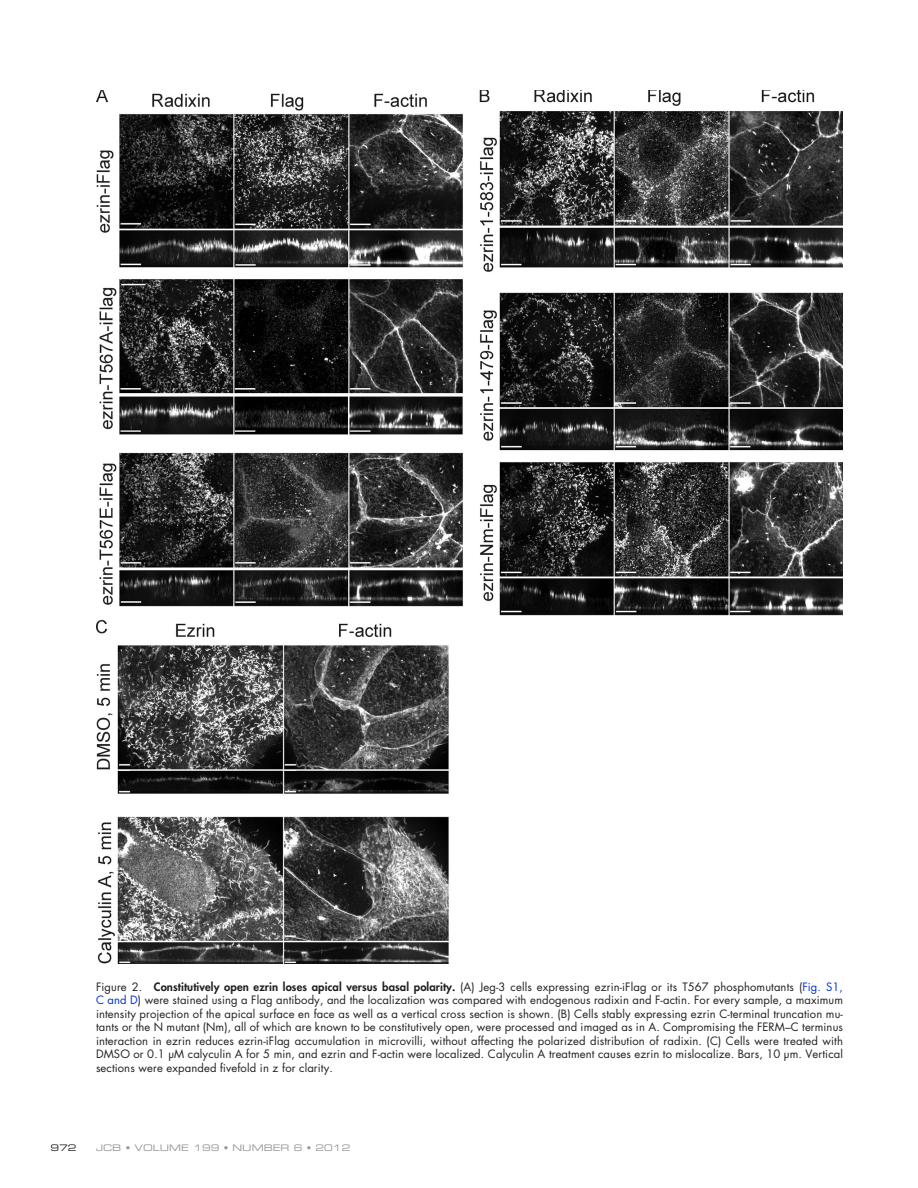
<style>
.page{position:relative;width:918px;height:1188px;background:#fff}
.page>*{position:absolute;margin:0;border:0;box-sizing:border-box;transform-origin:0 0}
.t1{font:11.25px/13.5px "Futura Std";letter-spacing:.01em;color:#231f20;text-align:justify}
.t2{font:9px "Eurostile LT Std Ex 2";color:#949698}
.t3{font:9px "Eurostile LT Std Ex 2";color:#231f20}
.s1{font-weight:800}
.s2{color:#0030d1}
</style>
<div class="page">
<img style="left:96px;top:90px;width:747px;height:873px">
<p class="t1" style="left:96px;top:980px;width:749px">Figure 2. <span class="s1">Constitutively open ezrin loses apical versus basal polarity.</span> (A) Jeg-3 cells expressing ezrin-iFlag or its T567 phosphomutants (<span class="s2">Fig. S1, C and D</span>) were stained using a Flag antibody, and the localization was compared with endogenous radixin and F-actin. For every sample, a maximum intensity projection of the apical surface en face as well as a vertical cross section is shown. (B) Cells stably expressing ezrin C-terminal truncation mu&shy;tants or the N mutant (Nm), all of which are known to be constitutively open, were processed and imaged as in A. Compromising the FERM–C terminus interaction in ezrin reduces ezrin-iFlag accumulation in microvilli, without affecting the polarized distribution of radixin. (C) Cells were treated with DMSO or 0.1 µM calyculin A for 5 min, and ezrin and F-actin were localized. Calyculin A treatment causes ezrin to mislocalize. Bars, 10 µm. Vertical sections were expanded fivefold in z for clarity.</p>
<p class="t3" style="left:50px;top:1142px;width:28px">972</p>
<p class="t2" style="left:96px;top:1142px;width:256px">JCB • VOLUME 199 • NUMBER 6 • 2012</p>
</div>
